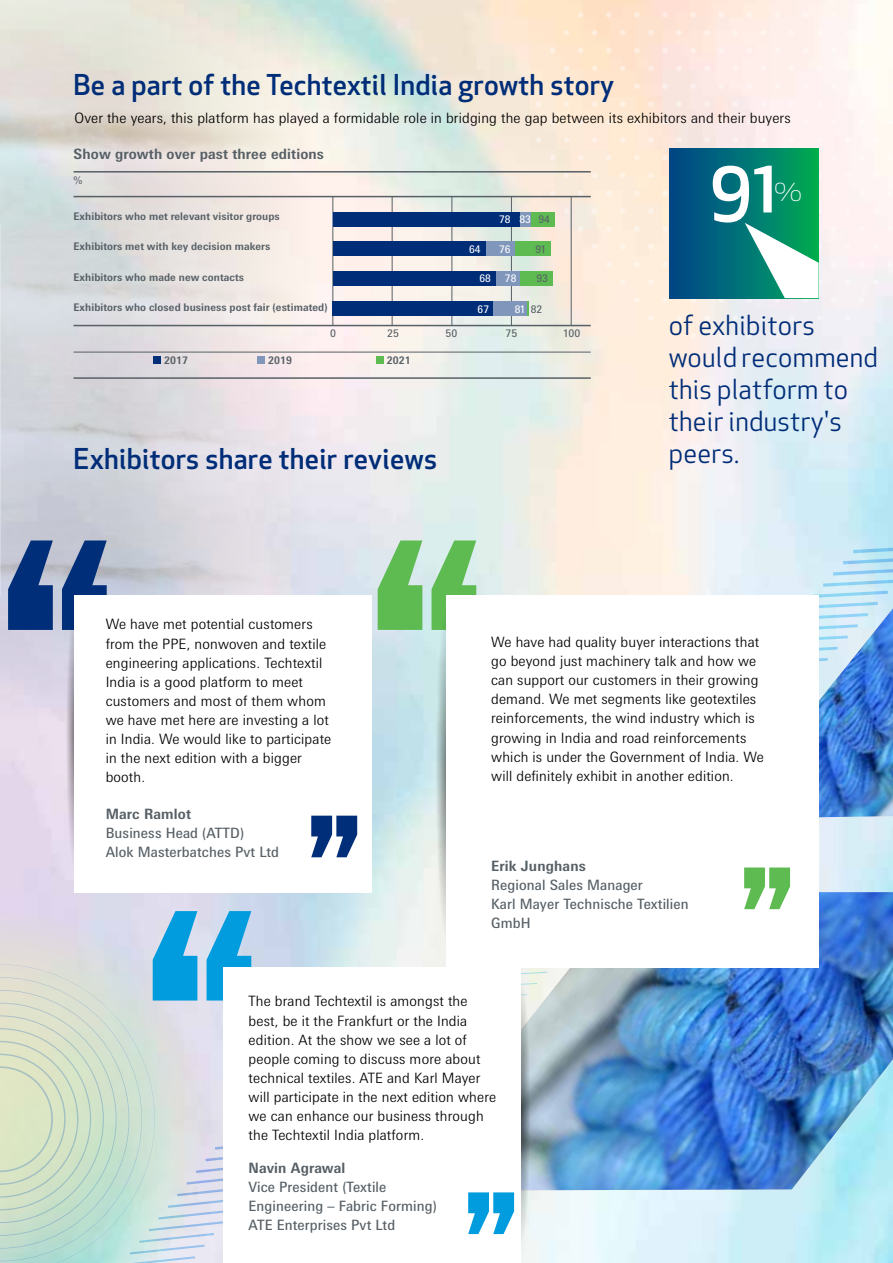
<style>
.page{position:relative;width:893px;height:1263px;background:#fff}
.page>*{position:absolute;margin:0;border:0;box-sizing:border-box;transform-origin:0 0}
.t1{font:500 73.5px "Apex New";color:#fff}
.t2{font:300 29.25px "Apex New";color:#fff}
.t3{font:500 28.05px "Apex New";letter-spacing:.01em;color:#002d78}
.t4{font:27px/32.1px "Apex New";letter-spacing:.01em;color:#002d78}
.t5{font:300 14.25px/19px "Messe Univers";letter-spacing:.01em;color:#000}
.t6{font:14.25px/19px "Messe Univers";letter-spacing:.01em;color:#576066}
.t7{font:700 14.25px "Messe Univers";letter-spacing:.01em;color:#576066}
.t8{font:700 10.5px "Messe Univers";letter-spacing:.01em;color:#576066}
.t9{font:10.5px "Messe Univers";letter-spacing:.01em;color:#fff}
.t10{font:10.5px "Messe Univers";letter-spacing:.01em;color:#576066}
.s1{color:#576066}
</style>
<div class="page">
<img style="left:388px;top:0;width:505px;height:540px">
<svg style="left:536px;top:0;width:357px;height:339px"></svg>
<img style="left:0;top:0;width:388px;height:540px">
<svg style="left:0;top:211px;width:5px;height:12px"></svg>
<hr style="left:392px;top:197px;width:1px;height:128px;background:#576066">
<hr style="left:452px;top:197px;width:1px;height:128px;background:#576066">
<hr style="left:511px;top:197px;width:1px;height:128px;background:#576066">
<hr style="left:571px;top:197px;width:1px;height:128px;background:#576066">
<hr style="left:333px;top:197px;width:1px;height:128px;background:#576066">
<hr style="left:74px;top:171px;width:517px;height:2px;background:#576066">
<hr style="left:74px;top:196px;width:517px;height:1px;background:#576066">
<hr style="left:74px;top:325px;width:517px;height:1px;background:#576066">
<hr style="left:74px;top:352px;width:517px;height:1px;background:#576066">
<hr style="left:74px;top:377px;width:517px;height:2px;background:#576066">
<div style="left:153px;top:355px;width:8px;height:8px;background:#002d78"></div>
<div style="left:257px;top:355px;width:8px;height:8px;background:#8096bb"></div>
<div style="left:376px;top:355px;width:8px;height:8px;background:#5ebb52"></div>
<img style="left:0;top:540px;width:893px;height:723px">
<div style="left:669px;top:149px;width:150px;height:149px;background:linear-gradient(to right,#00428d,#00a956)"></div>
<div style="left:333px;top:212px;width:222px;height:14px;background:#5ebb52"></div>
<div style="left:333px;top:212px;width:198px;height:14px;background:#8096bb"></div>
<div style="left:333px;top:212px;width:186px;height:14px;background:#002d78"></div>
<div style="left:333px;top:242px;width:217px;height:14px;background:#5ebb52"></div>
<div style="left:333px;top:242px;width:181px;height:14px;background:#8096bb"></div>
<div style="left:333px;top:242px;width:153px;height:14px;background:#002d78"></div>
<div style="left:333px;top:301px;width:193px;height:15px;background:#8096bb"></div>
<div style="left:333px;top:301px;width:160px;height:15px;background:#002d78"></div>
<div style="left:333px;top:271px;width:220px;height:15px;background:#5ebb52"></div>
<div style="left:333px;top:271px;width:186px;height:15px;background:#8096bb"></div>
<div style="left:333px;top:271px;width:162px;height:15px;background:#002d78"></div>
<svg style="left:745px;top:223px;width:74px;height:75px"></svg>
<h3 class="t3" style="left:74px;top:66px;width:542px">Be a part of the Techtextil India growth story</h3>
<p class="t5" style="left:74px;top:108px;width:718px">Over the years, this platform has played a formidable role in bridging the gap between its exhibitors and their buyers</p>
<p class="t7" style="left:74px;top:145px;width:252px">Show growth over past three editions</p>
<p class="t10" style="left:74px;top:174px;width:10px">%</p>
<p class="t8" style="left:74px;top:210px;width:208px">Exhibitors who met relevant visitor groups</p>
<p class="t8" style="left:74px;top:240px;width:198px">Exhibitors met with key decision makers</p>
<p class="t8" style="left:74px;top:271px;width:172px">Exhibitors who made new contacts</p>
<p class="t8" style="left:74px;top:301px;width:256px">Exhibitors who closed business post fair (estimated)</p>
<p class="t9" style="left:499px;top:213px;width:52px">78 83 <span class="s1">94</span></p>
<p class="t9" style="left:469px;top:242px;width:13px">64</p>
<p class="t9" style="left:499px;top:242px;width:13px">76</p>
<p class="t10" style="left:535px;top:242px;width:11px">91</p>
<p class="t9" style="left:479px;top:272px;width:13px">68</p>
<p class="t9" style="left:505px;top:272px;width:13px">78</p>
<p class="t10" style="left:536px;top:272px;width:13px">93</p>
<p class="t9" style="left:478px;top:303px;width:13px">67</p>
<p class="t9" style="left:515px;top:303px;width:29px">81 <span class="s1">82</span></p>
<p class="t10" style="left:330px;top:327px;width:7px">0</p>
<p class="t10" style="left:387px;top:327px;width:13px">25</p>
<p class="t10" style="left:446px;top:327px;width:13px">50</p>
<p class="t10" style="left:506px;top:327px;width:13px">75</p>
<p class="t10" style="left:563px;top:327px;width:19px">100</p>
<p class="t8" style="left:164px;top:353px;width:25px">2017</p>
<p class="t8" style="left:268px;top:353px;width:25px">2019</p>
<p class="t8" style="left:387px;top:353px;width:25px">2021</p>
<h1 class="t1" style="left:709px;top:136px;width:71px">91</h1>
<h2 class="t2" style="left:774px;top:173px;width:30px">%</h2>
<h3 class="t4" style="left:669px;top:309px;width:211px">of exhibitors would recommend this platform to their industry's</h3>
<h3 class="t3" style="left:74px;top:440px;width:365px">Exhibitors share their reviews</h3>
<h3 class="t4" style="left:669px;top:437px;width:72px">peers.</h3>
<p class="t5" style="left:106px;top:615px;width:227px">We have met potential customers from the PPE, nonwoven and textile engineering applications. Techtextil<br>India is a good platform to meet customers and most of them whom we have met here are investing a lot in India. We would like to participate in the next edition with a bigger booth.</p>
<p class="t7" style="left:106px;top:805px;width:87px">Marc Ramlot</p>
<p class="t6" style="left:106px;top:823px;width:175px">Business Head (ATTD)<br>Alok Masterbatches Pvt Ltd</p>
<p class="t5" style="left:491px;top:632px;width:274px">We have had quality buyer interactions that go beyond just machinery talk and how we can support our customers in their growing demand. We met segments like geotextiles reinforcements, the wind industry which is growing in India and road reinforcements which is under the Government of India. We will definitely exhibit in another edition.</p>
<p class="t7" style="left:491px;top:857px;width:96px">Erik Junghans</p>
<p class="t6" style="left:491px;top:875px;width:199px">Regional Sales Manager<br>Karl Mayer Technische Textilien<br>GmbH</p>
<p class="t5" style="left:249px;top:992px;width:249px">The brand Techtextil is amongst the best, be it the Frankfurt or the India edition. At the show we see a lot of people coming to discuss more about technical textiles. ATE and Karl Mayer will participate in the next edition where we can enhance our business through the Techtextil India platform.</p>
<p class="t7" style="left:249px;top:1159px;width:98px">Navin Agrawal</p>
<p class="t6" style="left:249px;top:1177px;width:190px">Vice President (Textile<br>Engineering – Fabric Forming)<br>ATE Enterprises Pvt Ltd</p>
</div>
